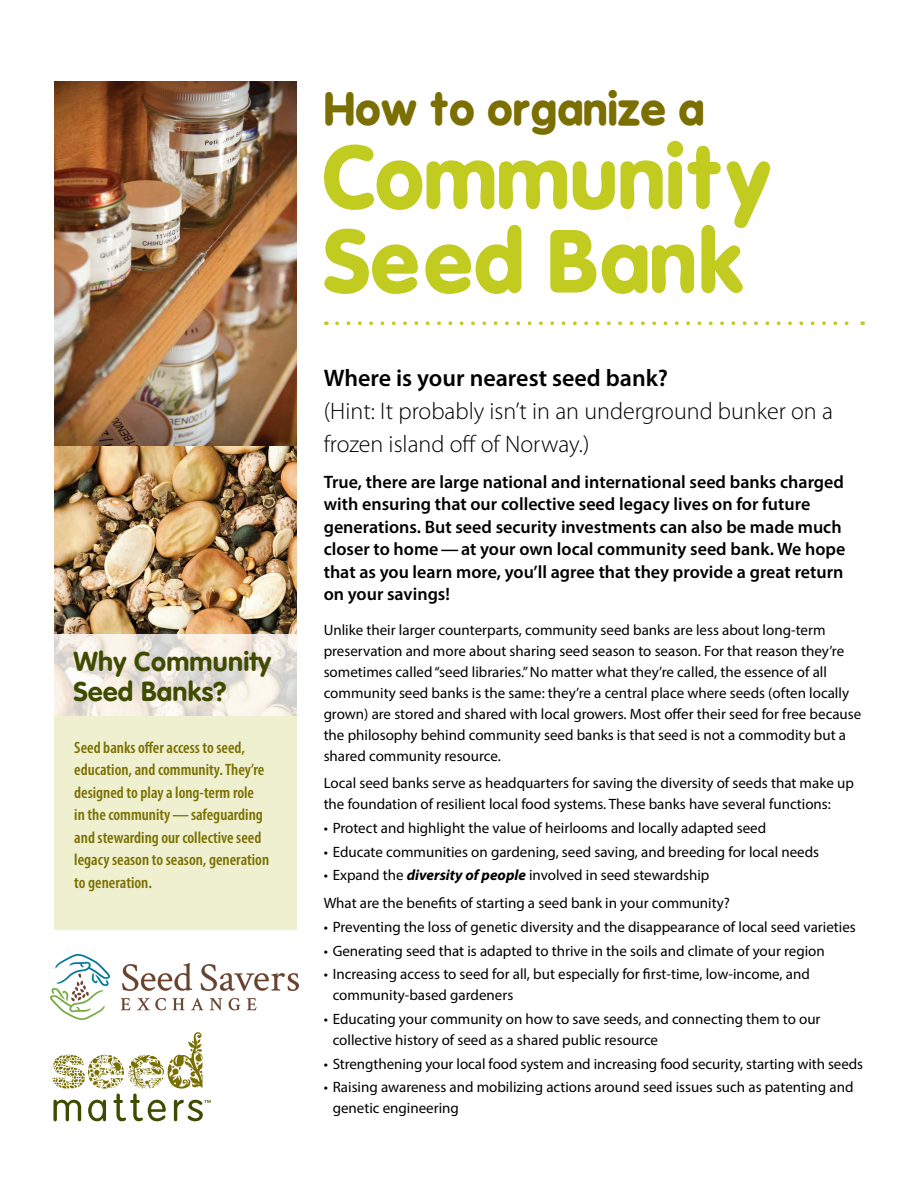
<style>
.page{position:relative;width:918px;height:1188px;background:#fff}
.page>*{position:absolute;margin:0;border:0;box-sizing:border-box;transform-origin:0 0}
.t1{font:700 87px/84px "VAG Rounded Black S Si";letter-spacing:.01em;color:#c2cb20}
.t2{font:700 45px "VAG Rounded Black S Si";letter-spacing:.01em;color:#7a6f00}
.t3{font:27px/30px "VAG Rounded Bold";letter-spacing:.01em;color:#3f4b00}
.t4{font:300 24px/33px "Myriad Pro";color:#000}
.t5{font:600 18px/22.5px "Myriad Pro";color:#000}
.t6{font:600 condensed 16.5px/22.5px "Myriad Pro";color:#7a6f00}
.t7{font:15px/21px "Myriad Pro";color:#000}
.s1{font-weight:600}
.s2{font-weight:700;font-style:italic}
</style>
<div class="page">
<div style="left:54px;top:81px;width:243px;height:848px;background:#eef0d0"></div>
<img style="left:54px;top:81px;width:243px;height:553px">
<svg style="left:54px;top:634px;width:243px;height:81px"></svg>
<svg style="left:337px;top:321px;width:526px;height:4px"></svg>
<svg style="left:53px;top:1032px;width:158px;height:89px"></svg>
<img style="left:50px;top:954px;width:249px;height:66px">
<p class="t3" style="left:74px;top:646px;width:199px">Why Community<br>Seed Banks?</p>
<p class="t6" style="left:74px;top:736px;width:196px">Seed banks offer access to seed, education, and community. They’re designed to play a long-term role<br>in the community—safeguarding and stewarding our collective seed legacy season to season, generation to generation.</p>
<p class="t2" style="left:324px;top:81px;width:382px">How to organize a</p>
<p class="t1" style="left:324px;top:134px;width:451px">Community<br>Seed Bank</p>
<p class="t4" style="left:324px;top:361px;width:511px"><span class="s1">Where is your nearest seed bank?<br></span>(Hint: It probably isn’t in an underground bunker on a frozen island off of Norway.)</p>
<p class="t5" style="left:324px;top:470px;width:523px">True, there are large national and international seed banks charged with ensuring that our collective seed legacy lives on for future generations. But seed security investments can also be made much closer to home—at your own local community seed bank. We hope that as you learn more, you’ll agree that they provide a great return on your savings!</p>
<p class="t7" style="left:324px;top:619px;width:539px">Unlike their larger counterparts, community seed banks are less about long-term preservation and more about sharing seed season to season. For that reason they’re sometimes called “seed libraries.” No matter what they’re called, the essence of all community seed banks is the same: they’re a central place where seeds (often locally grown) are stored and shared with local growers. Most offer their seed for free because the philosophy behind community seed banks is that seed is not a commodity but a shared community resource.</p>
<p class="t7" style="left:324px;top:772px;width:532px">Local seed banks serve as headquarters for saving the diversity of seeds that make up the foundation of resilient local food systems. These banks have several functions:</p>
<p class="t7" style="left:324px;top:817px;width:444px">• Protect and highlight the value of heirlooms and locally adapted seed</p>
<p class="t7" style="left:324px;top:841px;width:497px">• Educate communities on gardening, seed saving, and breeding for local needs</p>
<p class="t7" style="left:324px;top:861px;width:408px;line-height:27.8px">• Expand the <span class="s2">diversity of people</span> involved in seed stewardship<br>What are the benefits of starting a seed bank in your community?</p>
<p class="t7" style="left:324px;top:916px;width:534px">• Preventing the loss of genetic diversity and the disappearance of local seed varieties</p>
<p class="t7" style="left:324px;top:940px;width:503px">• Generating seed that is adapted to thrive in the soils and climate of your region</p>
<p class="t7" style="left:333px;top:963px;width:479px;text-indent:-9px">• Increasing access to seed for all, but especially for first-time, low-income, and community-based gardeners</p>
<p class="t7" style="left:333px;top:1008px;width:489px;text-indent:-9px">• Educating your community on how to save seeds, and connecting them to our collective history of seed as a shared public resource</p>
<p class="t7" style="left:324px;top:1053px;width:541px">• Strengthening your local food system and increasing food security, starting with seeds</p>
<p class="t7" style="left:333px;top:1077px;width:522px;text-indent:-9px">• Raising awareness and mobilizing actions around seed issues such as patenting and genetic engineering</p>
</div>
